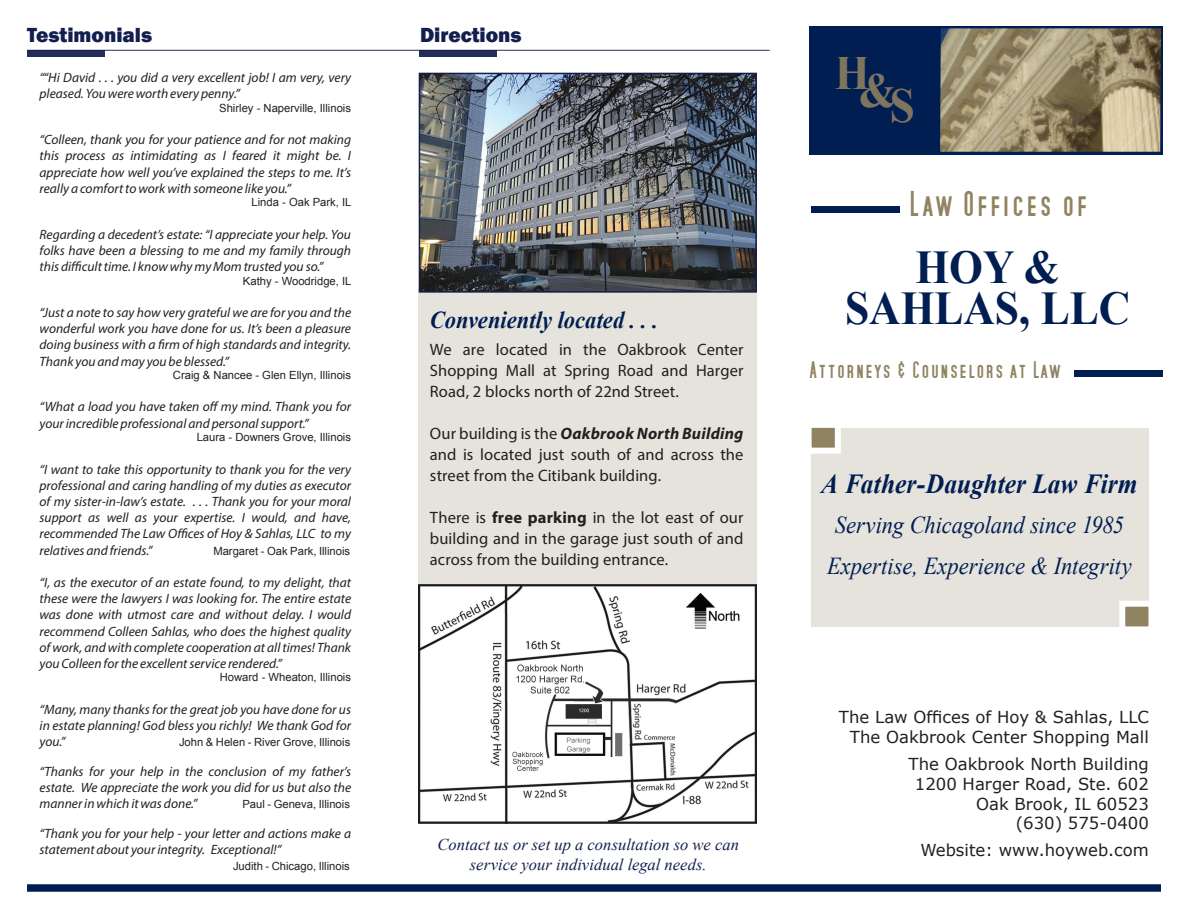
<style>
.page{position:relative;width:1188px;height:918px;background:#fff}
.page>*{position:absolute;margin:0;border:0;box-sizing:border-box;transform-origin:0 0}
.t1{font:700 48.75px "Times New Roman";color:#96845e;scale:.93 1}
.t2{font:700 46.95px "Times New Roman";color:#011e52;scale:.93 1}
.t3{font:700 31.5px "SF Movie Poster";letter-spacing:.08em;color:#908361}
.t4{font:italic 700 27.6px "Times New Roman";color:#011e52;scale:.93 1}
.t5{font:italic 24.3px "Times New Roman";color:#011e52;scale:.93 1}
.t6{font:italic 700 24.3px "Times New Roman";color:#011e52;scale:.93 1}
.t7{font:700 21px "SF Movie Poster";letter-spacing:.07em;color:#908361}
.t8{font:800 21px "Franklin Gothic";color:#121e4e}
.t9{font:16.5px/21px "Myriad Pro";letter-spacing:.005em;color:#231f20;text-align:justify}
.t10{font:16.5px/19.8px "Verdana";color:#231f20;text-align:right}
.t11{font:italic 16.5px/19.8px "Times New Roman";color:#121e4e;text-align:center}
.Real_estate_quotes{font:italic 13.5px/16.2px "Myriad Pro";color:#231f20;text-align:justify}
.Real_Estate_by_line{font:11.25px "Arial";color:#231f20}
.Real_estate_quotes-2{font:11.25px "Arial";color:#231f20}
.s1{font-weight:700;font-style:italic}
.s2{font-weight:700}
</style>
<div class="page">
<div style="left:419px;top:289px;width:338px;height:322px;background:#e6e3dc"></div>
<div style="left:812px;top:428px;width:337px;height:199px;background:#e6e3dc"></div>
<div style="left:27px;top:884px;width:1134px;height:8px;background:#011e52"></div>
<div style="left:812px;top:206px;width:88px;height:6px;background:#011e52"></div>
<div style="left:1074px;top:371px;width:88px;height:6px;background:#011e52"></div>
<div style="left:806px;top:422px;width:35px;height:32px;background:#908361;border:6px solid #fff"></div>
<div style="left:810px;top:26px;width:353px;height:128px;background:#011e52"></div>
<img style="left:940px;top:28px;width:221px;height:124px">
<div style="left:1119px;top:601px;width:35px;height:31px;background:#908361;border:6px solid #fff"></div>
<div style="left:27px;top:50px;width:78px;height:6px;background:#222d5a"></div>
<hr style="left:27px;top:50px;width:743px;height:1px;background:#121e4e">
<div style="left:419px;top:50px;width:78px;height:6px;background:#222d5a"></div>
<img style="left:419px;top:584px;width:338px;height:239px">
<img style="left:422px;top:76px;width:332px;height:214px">
<div style="left:419px;top:73px;width:338px;height:220px;border:2px solid #121e4e"></div>
<p class="t8" style="left:27px;top:21px;width:127px">Testimonials</p>
<p class="t8" style="left:420px;top:21px;width:103px">Directions</p>
<p class="Real_estate_quotes" style="left:40px;top:69px;width:313px">““Hi David . . . you did a very excellent job! I am very, very pleased. You were worth every penny.”</p>
<p class="Real_Estate_by_line" style="left:219px;top:100px;width:133px">Shirley - Naperville, Illinois</p>
<p class="Real_estate_quotes" style="left:40px;top:131px;width:313px">“Colleen, thank you for your patience and for not making this process as intimidating as I feared it might be. I appreciate how well you’ve explained the steps to me. It’s really a comfort to work with someone like you.”</p>
<p class="Real_Estate_by_line" style="left:251px;top:195px;width:102px">Linda - Oak Park, IL</p>
<p class="Real_estate_quotes" style="left:40px;top:226px;width:313px">Regarding a decedent’s estate: “I appreciate your help. You folks have been a blessing to me and my family through this difficult time. I know why my Mom trusted you so.”</p>
<p class="Real_Estate_by_line" style="left:243px;top:273px;width:110px">Kathy - Woodridge, IL</p>
<p class="Real_estate_quotes" style="left:40px;top:304px;width:313px">“Just a note to say how very grateful we are for you and the wonderful work you have done for us. It’s been a pleasure doing business with a firm of high standards and integrity.<br>Thank you and may you be blessed.”</p>
<p class="Real_Estate_by_line" style="left:173px;top:368px;width:180px">Craig &amp; Nancee - Glen Ellyn, Illinois</p>
<p class="Real_estate_quotes" style="left:40px;top:399px;width:313px">“What a load you have taken off my mind. Thank you for your incredible professional and personal support.”</p>
<p class="Real_Estate_by_line" style="left:197px;top:430px;width:156px">Laura - Downers Grove, Illinois</p>
<p class="Real_estate_quotes" style="left:40px;top:461px;width:313px">“I want to take this opportunity to thank you for the very professional and caring handling of my duties as executor of my sister-in-law’s estate. . . . Thank you for your moral support as well as your expertise. I would, and have, recommended The Law Offices of Hoy &amp; Sahlas, LLC to my relatives and friends.”</p>
<p class="Real_estate_quotes-2" style="left:213px;top:543px;width:138px">Margaret - Oak Park, Illinois</p>
<p class="Real_estate_quotes" style="left:40px;top:574px;width:313px">“I, as the executor of an estate found, to my delight, that these were the lawyers I was looking for. The entire estate was done with utmost care and without delay. I would recommend Colleen Sahlas, who does the highest quality of work, and with complete cooperation at all times! Thank you Colleen for the excellent service rendered.”</p>
<p class="Real_Estate_by_line" style="left:220px;top:670px;width:133px">Howard - Wheaton, Illinois</p>
<p class="Real_estate_quotes" style="left:40px;top:701px;width:313px">“Many, many thanks for the great job you have done for us in estate planning! God bless you richly! We thank God for you.”</p>
<p class="Real_estate_quotes-2" style="left:179px;top:735px;width:173px">John &amp; Helen - River Grove, Illinois</p>
<p class="Real_estate_quotes" style="left:40px;top:763px;width:313px">“Thanks for your help in the conclusion of my father’s estate. We appreciate the work you did for us but also the manner in which it was done.”</p>
<p class="Real_estate_quotes-2" style="left:242px;top:797px;width:109px">Paul - Geneva, Illinois</p>
<p class="Real_estate_quotes" style="left:40px;top:825px;width:313px">“Thank you for your help - your letter and actions make a statement about your integrity. Exceptional!”</p>
<p class="Real_estate_quotes-2" style="left:233px;top:859px;width:118px">Judith - Chicago, Illinois</p>
<p class="t6" style="left:430px;top:303px;width:247px">Conveniently located . . .</p>
<p class="t9" style="left:430px;top:339px;width:315px">We are located in the Oakbrook Center Shopping Mall at Spring Road and Harger Road, 2 blocks north of 22nd Street.</p>
<p class="t9" style="left:430px;top:423px;width:315px">Our building is the <span class="s1">Oakbrook North Building </span>and is located just south of and across the street from the Citibank building.</p>
<p class="t9" style="left:430px;top:507px;width:315px">There is <span class="s2">free parking</span> in the lot east of our building and in the garage just south of and across from the building entrance.</p>
<p class="t11" style="left:438px;top:834px;width:303px">Contact us or set up a consultation so we can service your individual legal needs.</p>
<h1 class="t1" style="left:835px;top:57px;width:88px">H&amp;S</h1>
<p class="t3" style="left:909px;top:190px;width:179px">Law Offices of</p>
<p class="t2" style="left:915px;top:235px;width:157px">HOY &amp;</p>
<p class="t2" style="left:845px;top:275px;width:308px">SAHLAS, LLC</p>
<p class="t7" style="left:810px;top:361px;width:252px">Attorneys &amp; Counselors at Law</p>
<p class="t4" style="left:821px;top:464px;width:342px">A Father-Daughter Law Firm</p>
<p class="t5" style="left:835px;top:509px;width:313px">Serving Chicagoland since 1985</p>
<p class="t5" style="left:827px;top:549px;width:329px">Expertise, Experience &amp; Integrity</p>
<p class="t10" style="left:839px;top:707px;width:312px">The Law Offices of Hoy &amp; Sahlas, LLC<br>The Oakbrook Center Shopping Mall</p>
<p class="t10" style="left:909px;top:754px;width:242px">The Oakbrook North Building</p>
<p class="t10" style="left:915px;top:774px;width:236px">1200 Harger Road, Ste. 602</p>
<p class="t10" style="left:976px;top:793px;width:174px">Oak Brook, IL 60523</p>
<p class="t10" style="left:1016px;top:813px;width:135px">(630) 575-0400</p>
<p class="t10" style="left:920px;top:840px;width:230px">Website: www.hoyweb.com</p>
</div>
